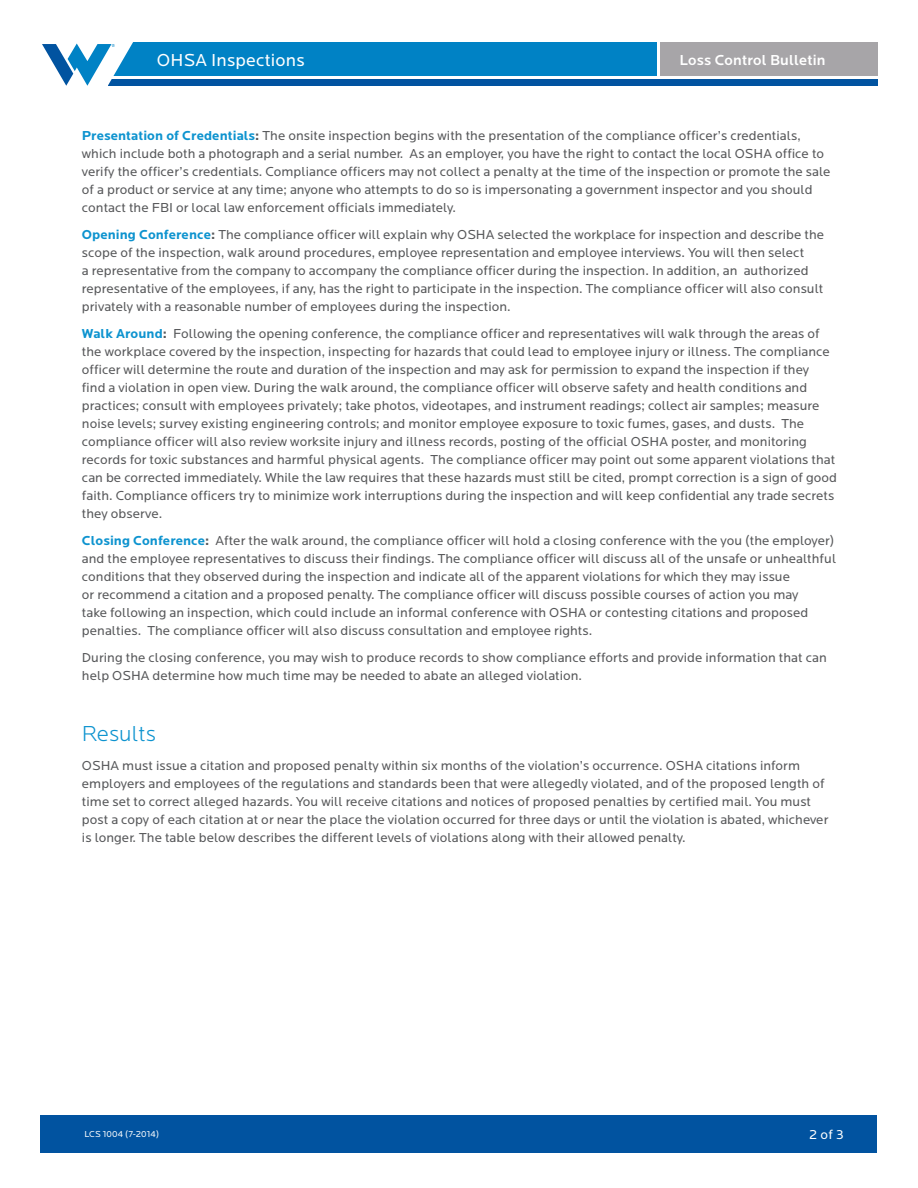
<style>
.page{position:relative;width:918px;height:1188px;background:#fff}
.page>*{position:absolute;margin:0;border:0;box-sizing:border-box;transform-origin:0 0}
.Paragraph_Titile{font:300 22.5px "Locator";color:#0d93cf}
.Header_01{font:18px "Locator";letter-spacing:.01em;color:#fff}
.Header_01-2{font:500 15px "Locator";letter-spacing:.01em;color:#fff}
.Body_Copy{font:13.5px/18px "Locator";letter-spacing:.005em;color:#57585a}
.t1{font:13.5px "Locator";color:#fff}
.t2{font:9px "Locator";letter-spacing:.01em;color:#fff}
.s1{font-weight:700;color:#0d93cf}
.s2{font-weight:700}
</style>
<div class="page">
<div style="left:40px;top:1115px;width:838px;height:38px;background:#0153a0"></div>
<div style="left:108px;top:42px;width:549px;height:34px;background:#0082c5"></div>
<div style="left:108px;top:79px;width:770px;height:7px;background:#0153a0"></div>
<div style="left:660px;top:42px;width:218px;height:34px;background:#a7a5a8"></div>
<svg style="left:42px;top:42px;width:91px;height:44px"></svg>
<p class="Header_01" style="left:157px;top:50px;width:149px">OHSA Inspections</p>
<p class="Header_01-2" style="left:680px;top:51px;width:147px">Loss Control Bulletin</p>
<p class="Body_Copy" style="left:82px;top:126px;width:750px"><span class="s1">Presentation of Credentials</span><span class="s2">:</span> The onsite inspection begins with the presentation of the compliance officer’s credentials, which include both a photograph and a serial number. As an employer, you have the right to contact the local OSHA office to verify the officer’s credentials. Compliance officers may not collect a penalty at the time of the inspection or promote the sale of a product or service at any time; anyone who attempts to do so is impersonating a government inspector and you should contact the FBI or local law enforcement officials immediately.</p>
<p class="Body_Copy" style="left:82px;top:225px;width:744px"><span class="s1">Opening Conference</span><span class="s2">:</span> The compliance officer will explain why OSHA selected the workplace for inspection and describe the scope of the inspection, walk around procedures, employee representation and employee interviews. You will then select<br>a representative from the company to accompany the compliance officer during the inspection. In addition, an authorized representative of the employees, if any, has the right to participate in the inspection. The compliance officer will also consult privately with a reasonable number of employees during the inspection.</p>
<p class="Body_Copy" style="left:82px;top:324px;width:757px"><span class="s1">Walk Around</span><span class="s2">:</span> Following the opening conference, the compliance officer and representatives will walk through the areas of the workplace covered by the inspection, inspecting for hazards that could lead to employee injury or illness. The compliance officer will determine the route and duration of the inspection and may ask for permission to expand the inspection if they<br>find a violation in open view. During the walk around, the compliance officer will observe safety and health conditions and practices; consult with employees privately; take photos, videotapes, and instrument readings; collect air samples; measure noise levels; survey existing engineering controls; and monitor employee exposure to toxic fumes, gases, and dusts. The compliance officer will also review worksite injury and illness records, posting of the official OSHA poster, and monitoring records for toxic substances and harmful physical agents. The compliance officer may point out some apparent violations that can be corrected immediately. While the law requires that these hazards must still be cited, prompt correction is a sign of good faith. Compliance officers try to minimize work interruptions during the inspection and will keep confidential any trade secrets they observe.</p>
<p class="Body_Copy" style="left:82px;top:531px;width:756px"><span class="s1">Closing Conference</span><span class="s2">:</span> After the walk around, the compliance officer will hold a closing conference with the you (the employer) and the employee representatives to discuss their findings. The compliance officer will discuss all of the unsafe or unhealthful conditions that they observed during the inspection and indicate all of the apparent violations for which they may issue<br>or recommend a citation and a proposed penalty. The compliance officer will discuss possible courses of action you may<br>take following an inspection, which could include an informal conference with OSHA or contesting citations and proposed penalties. The compliance officer will also discuss consultation and employee rights.</p>
<p class="Body_Copy" style="left:82px;top:648px;width:746px">During the closing conference, you may wish to produce records to show compliance efforts and provide information that can help OSHA determine how much time may be needed to abate an alleged violation.</p>
<p class="Paragraph_Titile" style="left:82px;top:722px;width:76px">Results</p>
<p class="Body_Copy" style="left:82px;top:756px;width:748px">OSHA must issue a citation and proposed penalty within six months of the violation’s occurrence. OSHA citations inform employers and employees of the regulations and standards been that were allegedly violated, and of the proposed length of time set to correct alleged hazards. You will receive citations and notices of proposed penalties by certified mail. You must post a copy of each citation at or near the place the violation occurred for three days or until the violation is abated, whichever is longer. The table below describes the different levels of violations along with their allowed penalty.</p>
<p class="t2" style="left:84px;top:1130px;width:76px">LCS 1004 (7-2014)</p>
<p class="t1" style="left:809px;top:1127px;width:36px">2 of 3</p>
</div>
